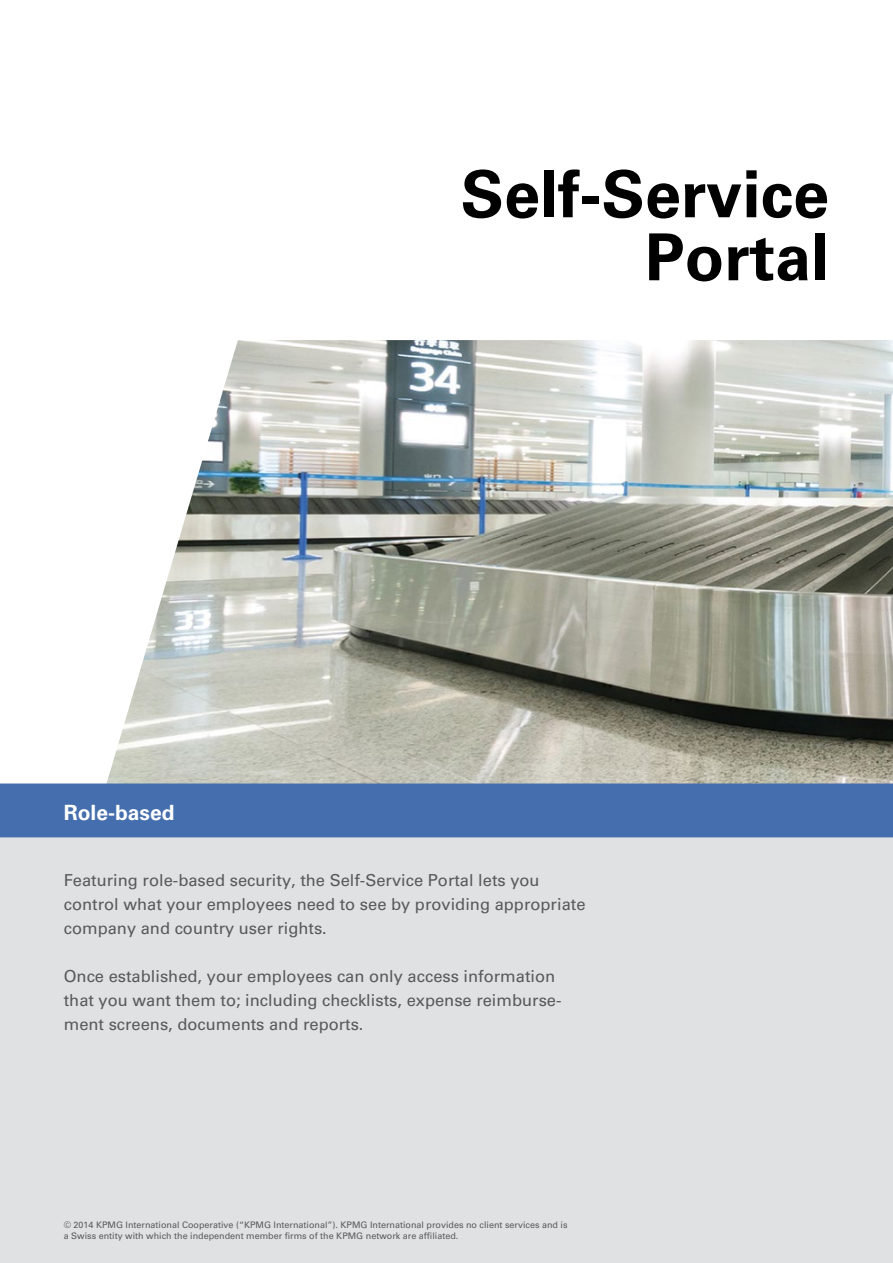
<style>
.page{position:relative;width:893px;height:1263px;background:#fff}
.page>*{position:absolute;margin:0;border:0;box-sizing:border-box;transform-origin:0 0}
.t1{font:700 64.95px "Univers 65";color:#000}
.t2{font:700 21px "Univers 65";color:#fff}
.t3{font:16.5px/24px "Univers 55 Roman";color:#58595b}
.t4{font:9px/10.5px "Univers 55 Roman";color:#58595b}
</style>
<div class="page">
<img style="left:107px;top:340px;width:786px;height:443px">
<div style="left:0;top:837px;width:893px;height:426px;background:#e0e1e2"></div>
<div style="left:0;top:783px;width:893px;height:54px;background:#446ead"></div>
<p class="t2" style="left:64px;top:800px;width:112px">Role-based</p>
<p class="t1" style="left:461px;top:156px;width:370px">Self-Service</p>
<p class="t1" style="left:645px;top:219px;width:186px">Portal</p>
<p class="t3" style="left:64px;top:868px;width:523px">Featuring role-based security, the Self-Service Portal lets you control what your employees need to see by providing appropriate company and country user rights.</p>
<p class="t3" style="left:64px;top:964px;width:499px">Once established, your employees can only access information that you want them to; including checklists, expense reimburse&shy;ment screens, documents and reports.</p>
<p class="t4" style="left:64px;top:1220px;width:505px">© 2014 KPMG International Cooperative (“KPMG International”). KPMG International provides no client services and is a Swiss entity with which the independent member firms of the KPMG network are affiliated.</p>
</div>
